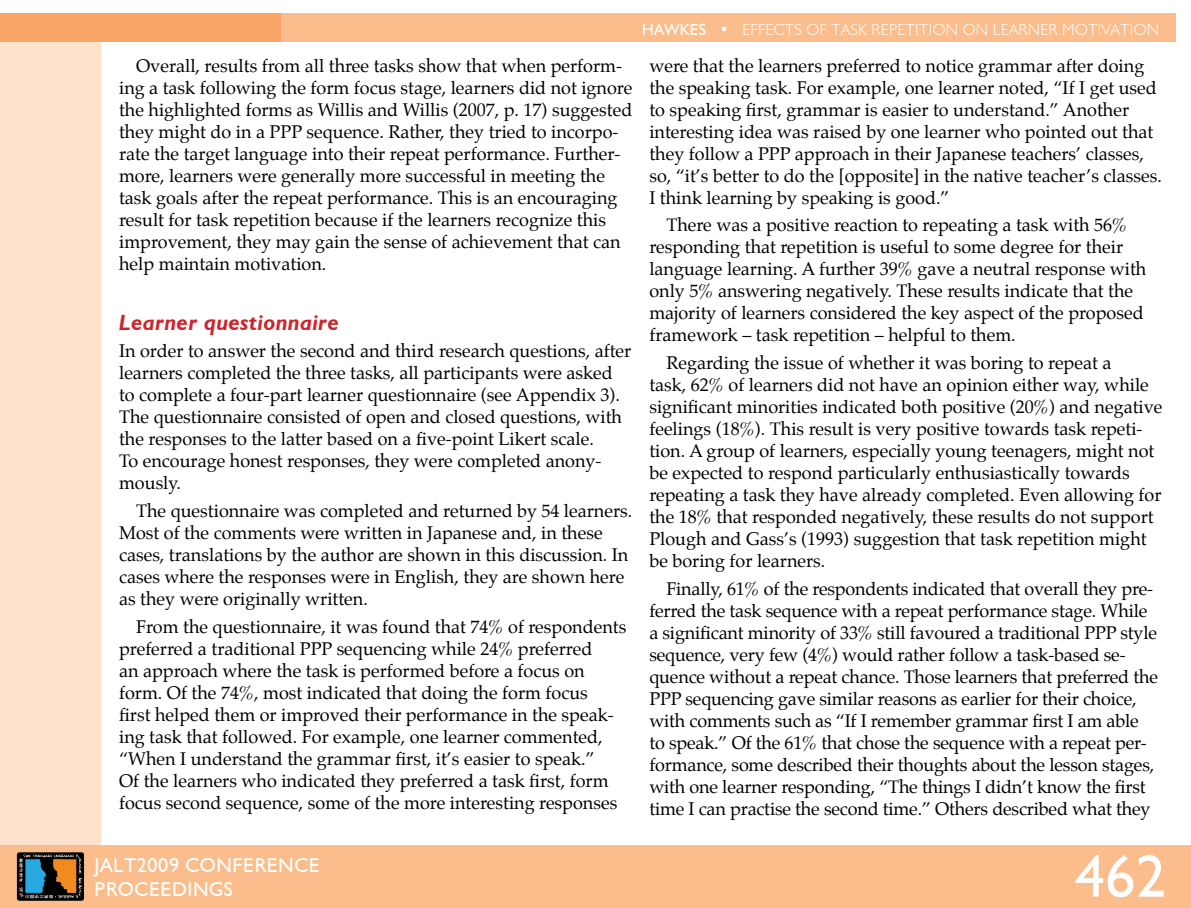
<style>
.page{position:relative;width:1191px;height:908px;background:#fff}
.page>*{position:absolute;margin:0;border:0;box-sizing:border-box;transform-origin:0 0}
.t1{font:60px "Humanist 521 BT";color:#fff}
.t2{font:italic 700 22px "Humanist 521 BT";letter-spacing:.025em;color:#d2232a}
.t3{font:20px/24px "Humanist 521 BT";letter-spacing:.03em;color:#fff}
.t4{font:18px/22px "Palatino";color:#000}
.t5{font:300 16px "Humanist 521 BT";letter-spacing:.02em;color:#fff}
.s1{font-weight:400}
</style>
<div class="page">
<div style="left:0;top:14px;width:101px;height:888px;background:#fee2cb"></div>
<div style="left:0;top:845px;width:1191px;height:62px;background:#fcbd8c"></div>
<div style="left:0;top:13px;width:281px;height:29px;background:#f9a567"></div>
<div style="left:281px;top:13px;width:895px;height:29px;background:#fcbd8c"></div>
<svg style="left:17px;top:851px;width:67px;height:49px"></svg>
<svg style="left:19px;top:853px;width:63px;height:44px;background:#4d5246"></svg>
<p class="t4" style="left:119px;top:54px;width:515px;text-indent:17px">Overall, results from all three tasks show that when perform&shy;ing a task following the form focus stage, learners did not ignore the highlighted forms as Willis and Willis (2007, p. 17) suggested they might do in a PPP sequence. Rather, they tried to incorpo&shy;rate the target language into their repeat performance. Further&shy;more, learners were generally more successful in meeting the task goals after the repeat performance. This is an encouraging result for task repetition because if the learners recognize this improvement, they may gain the sense of achievement that can help maintain motivation.</p>
<p class="t2" style="left:119px;top:308px;width:221px">Learner questionnaire</p>
<p class="t4" style="left:119px;top:340px;width:514px">In order to answer the second and third research questions, after learners completed the three tasks, all participants were asked to complete a four-part learner questionnaire (see Appendix 3).<br>The questionnaire consisted of open and closed questions, with the responses to the latter based on a five-point Likert scale.<br>To encourage honest responses, they were completed anony&shy;mously.</p>
<p class="t4" style="left:119px;top:499px;width:515px;text-indent:17px">The questionnaire was completed and returned by 54 learners.<br>Most of the comments were written in Japanese and, in these cases, translations by the author are shown in this discussion. In cases where the responses were in English, they are shown here as they were originally written.</p>
<p class="t4" style="left:119px;top:615px;width:509px;text-indent:17px">From the questionnaire, it was found that 74% of respondents preferred a traditional PPP sequencing while 24% preferred<br>an approach where the task is performed before a focus on form. Of the 74%, most indicated that doing the form focus<br>first helped them or improved their performance in the speak&shy;ing task that followed. For example, one learner commented, “When I understand the grammar first, it’s easier to speak.”<br>Of the learners who indicated they preferred a task first, form focus second sequence, some of the more interesting responses</p>
<p class="t5" style="left:642px;top:20px;width:238px"><span class="s1">HAWKES</span> • EFFECTS OF TASK REPETITI</p>
<p class="t5" style="left:932px;top:20px;width:228px">ON ON LEARNER MOTIVATI ON</p>
<p class="t4" style="left:649px;top:54px;width:514px">were that the learners preferred to notice grammar after doing the speaking task. For example, one learner noted, “If I get used to speaking first, grammar is easier to understand.” Another interesting idea was raised by one learner who pointed out that they follow a PPP approach in their Japanese teachers’ classes, so, “it’s better to do the [opposite] in the native teacher’s classes.<br>I think learning by speaking is good.”</p>
<p class="t4" style="left:649px;top:214px;width:498px;text-indent:17px">There was a positive reaction to repeating a task with 56% responding that repetition is useful to some degree for their language learning. A further 39% gave a neutral response with only 5% answering negatively. These results indicate that the majority of learners considered the key aspect of the proposed framework – task repetition – helpful to them.</p>
<p class="t4" style="left:649px;top:352px;width:515px;text-indent:17px">Regarding the issue of whether it was boring to repeat a<br>task, 62% of learners did not have an opinion either way, while significant minorities indicated both positive (20%) and negative feelings (18%). This result is very positive towards task repeti&shy;tion. A group of learners, especially young teenagers, might not be expected to respond particularly enthusiastically towards repeating a task they have already completed. Even allowing for the 18% that responded negatively, these results do not support Plough and Gass’s (1993) suggestion that task repetition might be boring for learners.</p>
<p class="t4" style="left:649px;top:577px;width:510px;text-indent:17px">Finally, 61% of the respondents indicated that overall they pre&shy;ferred the task sequence with a repeat performance stage. While a significant minority of 33% still favoured a traditional PPP style sequence, very few (4%) would rather follow a task-based se&shy;quence without a repeat chance. Those learners that preferred the PPP sequencing gave similar reasons as earlier for their choice, with comments such as “If I remember grammar first I am able to speak.” Of the 61% that chose the sequence with a repeat per&shy;formance, some described their thoughts about the lesson stages, with one learner responding, “The things I didn’t know the first time I can practise the second time.” Others described what they</p>
<p class="t3" style="left:95px;top:851px;width:227px">JALT2009 CONFERENCE<br>PROCEEDINGS</p>
<h1 class="t1" style="left:1075px;top:838px;width:92px">462</h1>
</div>
